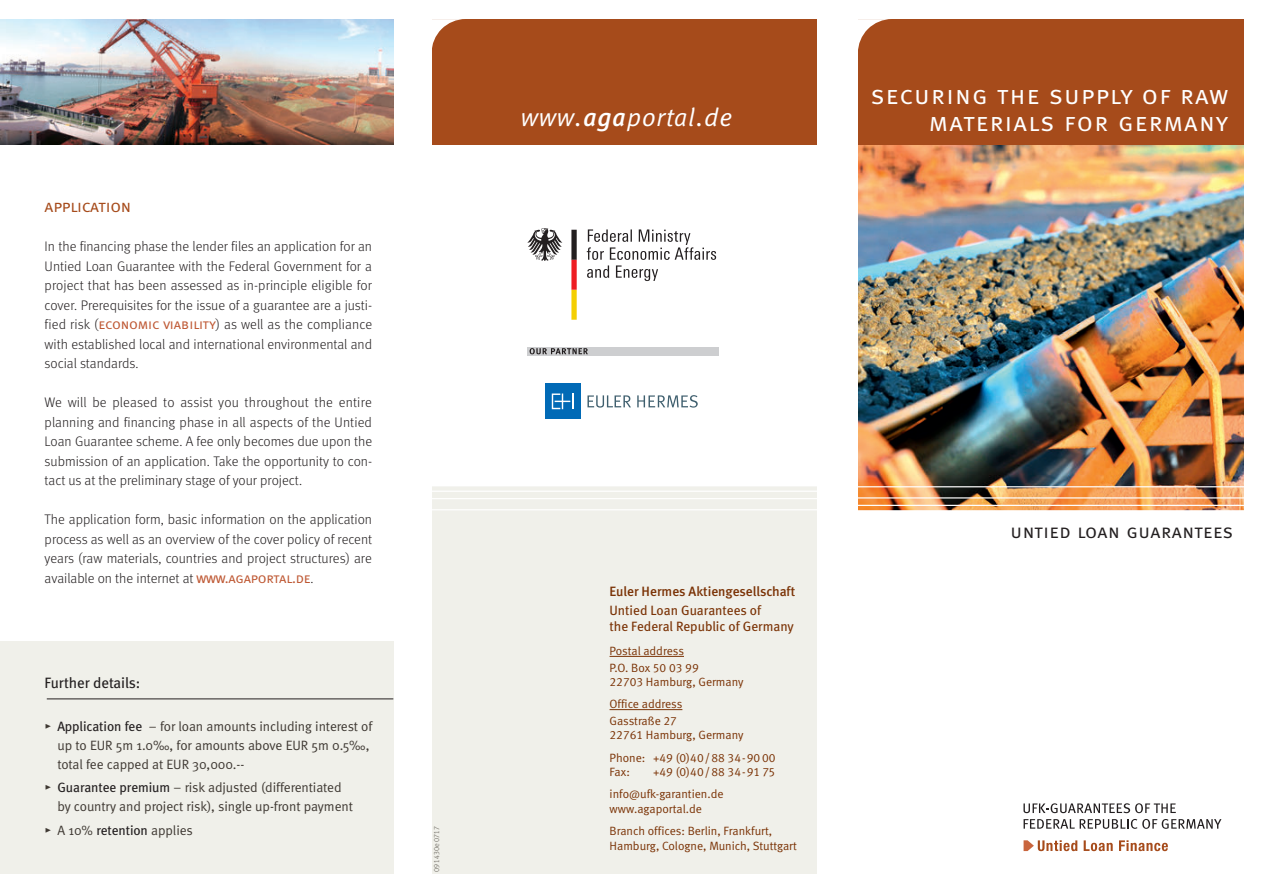
<style>
.page{position:relative;width:1263px;height:893px;background:#fff}
.page>*{position:absolute;margin:0;border:0;box-sizing:border-box;transform-origin:0 0}
.t1{font:26.25px "Meta Normal Caps";letter-spacing:.05em;color:#fff}
.t2{font:italic 25.5px "Meta Normal";letter-spacing:.03em;color:#fff}
.t3{font:19.5px "Meta Normal Caps";letter-spacing:.03em;color:#231f20}
.t4{font:17.25px "Meta Normal Caps";letter-spacing:-.01em;color:#a64b1b}
.t5{font:15px "Meta";letter-spacing:-.005em;color:#231f20}
.t6{font:300 13.8px/19.5px "Meta";color:#231f20;text-align:justify}
.t7{font:13.5px/19.2px "Meta Normal";letter-spacing:-.005em;color:#3f3933}
.t8{font:13.5px/16px "Meta";color:#7b3306}
.t9{font:500 13.5px "Meta";color:#7b3306}
.t10{font:12px/22.2px "Meta Normal LF";color:#7b3306}
.t11{font:7.5px "Meta Light LF";color:#57534b}
.s1{font-family:"Meta Normal Caps";font-weight:400;font-size:14.25px;color:#be5732}
.s2{font-family:"Meta Normal Expert"}
.s3{font-family:"Meta";color:#231f20}
.s4{font-family:"Meta";font-weight:500}
</style>
<div class="page">
<div style="left:0;top:641px;width:393px;height:233px;background:#f0f0ea"></div>
<img style="left:858px;top:145px;width:386px;height:365px">
<div style="left:412px;top:0;width:426px;height:145px;background:#a64b1b"></div>
<div style="left:427px;top:486px;width:397px;height:394px;background:#f0f0ea"></div>
<hr style="left:412px;top:498px;width:426px;height:1px;background:#fff">
<hr style="left:412px;top:509px;width:426px;height:1px;background:#fff">
<hr style="left:412px;top:491px;width:426px;height:1px;background:#fff">
<div style="left:412px;top:0;width:426px;height:19px;background:#fff"></div>
<div style="left:412px;top:874px;width:426px;height:19px;background:#fff"></div>
<svg style="left:432px;top:19px;width:32px;height:29px"></svg>
<div style="left:412px;top:0;width:20px;height:893px;background:#fff"></div>
<div style="left:838px;top:0;width:425px;height:145px;background:#a64b1b"></div>
<hr style="left:838px;top:497px;width:425px;height:1px;background:#fff">
<hr style="left:838px;top:486px;width:425px;height:1px;background:#fff">
<hr style="left:838px;top:505px;width:425px;height:1px;background:#fff">
<div style="left:838px;top:0;width:425px;height:19px;background:#fff"></div>
<div style="left:1244px;top:0;width:19px;height:893px;background:#fff"></div>
<svg style="left:858px;top:19px;width:32px;height:31px"></svg>
<div style="left:817px;top:0;width:41px;height:893px;background:#fff"></div>
<svg style="left:1084px;top:840px;width:29px;height:11px"></svg>
<svg style="left:1119px;top:840px;width:49px;height:11px"></svg>
<svg style="left:1023px;top:840px;width:54px;height:11px"></svg>
<svg style="left:1023px;top:803px;width:153px;height:10px"></svg>
<svg style="left:1023px;top:819px;width:198px;height:10px"></svg>
<img style="left:0;top:19px;width:393px;height:126px">
<hr style="left:47px;top:699px;width:346px;height:1px;background:#231f20">
<svg style="left:527px;top:228px;width:35px;height:33px"></svg>
<svg style="left:571px;top:230px;width:6px;height:90px"></svg>
<svg style="left:587px;top:229px;width:129px;height:52px"></svg>
<div style="left:527px;top:347px;width:192px;height:8px;background:#cdced0"></div>
<div style="left:545px;top:383px;width:35px;height:36px;background:#016ab6"></div>
<svg style="left:552px;top:393px;width:21px;height:16px"></svg>
<svg style="left:587px;top:395px;width:44px;height:13px"></svg>
<svg style="left:637px;top:395px;width:61px;height:13px"></svg>
<svg style="left:529px;top:348px;width:59px;height:6px"></svg>
<hr style="left:609px;top:656px;width:75px;height:1px;background:#7b3306">
<hr style="left:609px;top:709px;width:73px;height:1px;background:#7b3306">
<p class="t4" style="left:45px;top:200px;width:88px">application</p>
<p class="t6" style="left:45px;top:238px;width:329px">In the financing phase the lender files an application for an Untied Loan Guarantee with the Federal Government for a project that has been assessed as in-principle eligible for cover. Prerequisites for the issue of a guarantee are a justi&shy;fied risk (<span class="s1">economic viability</span>) as well as the compliance with established local and international environmental and social standards.</p>
<p class="t6" style="left:45px;top:394px;width:329px">We will be pleased to assist you throughout the entire planning and financing phase in all aspects of the Untied Loan Guarantee scheme. A fee only becomes due upon the submission of an application. Take the opportunity to con&shy;tact us at the preliminary stage of your project.</p>
<p class="t6" style="left:45px;top:511px;width:329px">The application form, basic information on the application process as well as an overview of the cover policy of recent years (raw materials, countries and project structures) are available on the internet at <span class="s1">www.agaportal.de</span>.</p>
<p class="t5" style="left:45px;top:677px;width:97px">Further details:</p>
<p class="t7" style="left:57px;top:717px;width:316px;text-indent:-13px"><span class="s2">@</span> <span class="s3">Application fee</span> – for loan amounts including interest of up to EUR 5m 1.0‰, for amounts above EUR 5m 0.5‰, total fee capped at EUR 30,000.--</p>
<p class="t7" style="left:57px;top:779px;width:297px;text-indent:-13px"><span class="s2">@</span> <span class="s3">Guarantee premium</span> – risk adjusted (differentiated by country and project risk), single up-front payment</p>
<p class="t7" style="left:45px;top:822px;width:150px"><span class="s2">@</span> A 10% <span class="s3">retention</span> applies</p>
<p class="t11" style="left:434px;top:872px;width:48px;rotate:-90deg">09 1430e 0717</p>
<h1 class="t1" style="left:871px;top:86px;width:358px">securing the supply of raw</h1>
<h2 class="t2" style="left:521px;top:108px;width:213px">www.<span class="s4">aga</span>portal.de</h2>
<h1 class="t1" style="left:929px;top:113px;width:301px">materials for germany</h1>
<p class="t9" style="left:609px;top:584px;width:187px">Euler Hermes Aktiengesellschaft</p>
<p class="t8" style="left:609px;top:604px;width:186px">Untied Loan Guarantees of<br>the Federal Republic of Germany</p>
<p class="t10" style="left:609px;top:644px;width:91px;line-height:16.5px">Postal address<br>P.O. Box 50 03 99</p>
<p class="t10" style="left:609px;top:672px;width:135px">22703 Hamburg, Germany<br>Office address</p>
<p class="t10" style="left:609px;top:714px;width:135px;line-height:14.7px">Gasstraße 27<br>22761 Hamburg, Germany</p>
<p class="t10" style="left:609px;top:751px;width:167px;line-height:14.7px">Phone: +49 (0)40/88 34-90 00<br>Fax:</p>
<p class="t10" style="left:609px;top:762px;width:167px;text-indent:44px">+49 (0)40/88 34-91 75 info@ufk-garantien.de</p>
<p class="t10" style="left:609px;top:799px;width:164px">www.agaportal.de<br>Branch offices: Berlin, Frankfurt,</p>
<p class="t10" style="left:609px;top:835px;width:189px">Hamburg, Cologne, Munich, Stuttgart</p>
<h3 class="t3" style="left:1010px;top:525px;width:224px">untied loan guarantees</h3>
</div>
